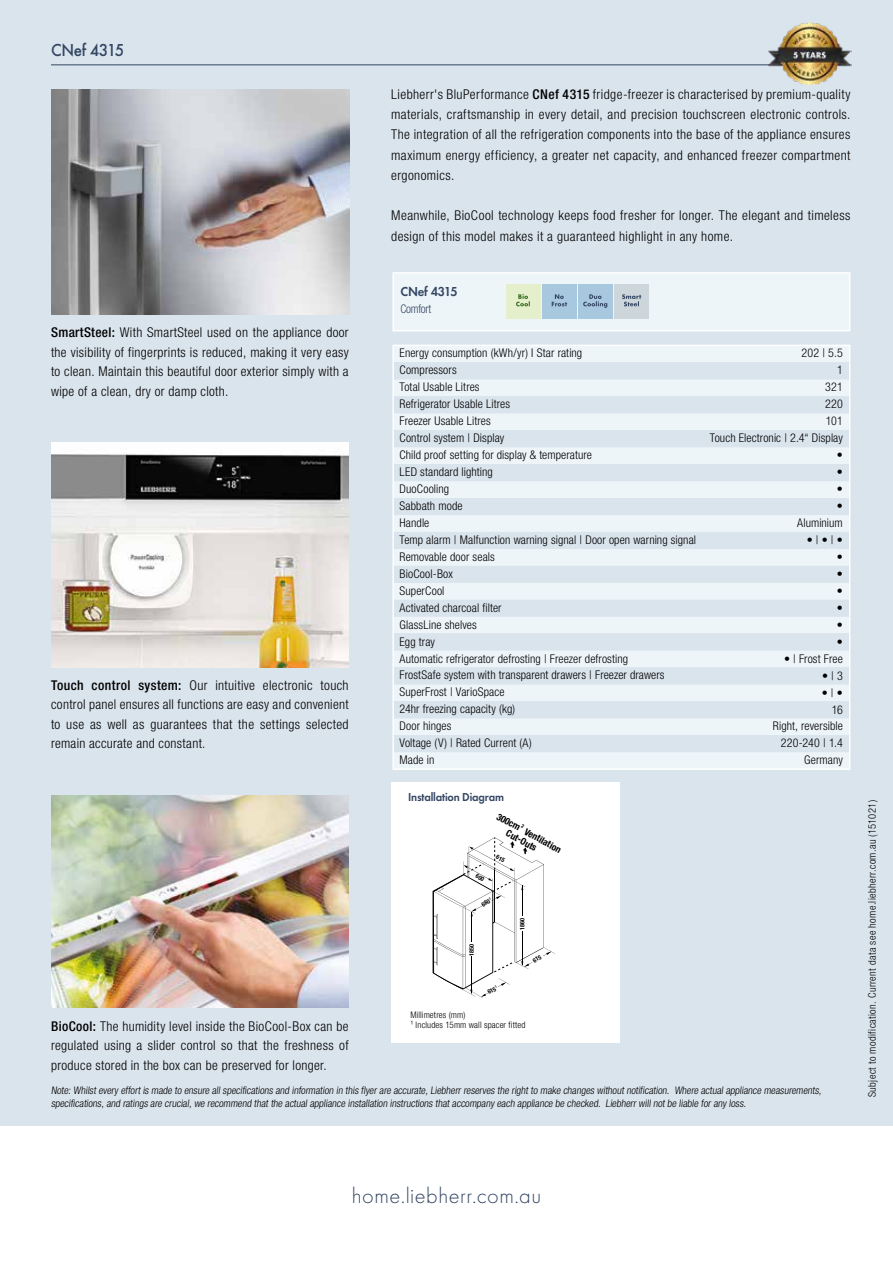
<style>
.page{position:relative;width:893px;height:1263px;background:#dae4ed}
.page>*{position:absolute;margin:0;border:0;box-sizing:border-box;transform-origin:0 0}
.t1{font:300 22.5px "Futura";letter-spacing:.02em;color:#344663}
.t2{font:500 18px "Futura";letter-spacing:-.025em;color:#344663;scale:.95 1}
.t3{font:300 condensed 13.5px/19.5px "Helvetica Neue LTW1 G";letter-spacing:.025em;color:#000;text-align:justify}
.t4{font:13.5px "Futura Dem";letter-spacing:-.015em;color:#344663;scale:.95 1}
.t5{font:300 condensed 12px/17px "Helvetica Neue LTW1 G";letter-spacing:.01em;color:#000;text-align:right}
.t6{font:12px "Futura Dem";letter-spacing:-.015em;color:#344663;scale:.95 1}
.t7{font:300 condensed 12px "Helvetica Neue LTW1 G";letter-spacing:-.025em;color:#344663;scale:.95 1}
.t8{font:300 condensed 10.5px/12.6px "Helvetica Neue LTW1 G";letter-spacing:.04em;color:#000}
.t9{font:700 condensed 9.6px "Helvetica Neue";color:#000}
.t10{font:300 condensed 9px/10.5px "Helvetica Neue LTW1 G";letter-spacing:.015em;color:#000}
.t11{font:700 condensed 6.15px "Helvetica Neue";color:#000}
.s1{font-weight:500}
</style>
<div class="page">
<div style="left:0;top:1127px;width:893px;height:136px;background:#fff"></div>
<div style="left:391px;top:782px;width:229px;height:261px;background:#fff"></div>
<img style="left:51px;top:795px;width:298px;height:213px">
<hr style="left:51px;top:64px;width:799px;height:1px;background:#344663">
<div style="left:394px;top:274px;width:455px;height:494px;background:#edf5f9"></div>
<svg style="left:393px;top:331px;width:457px;height:421px"></svg>
<hr style="left:392px;top:272px;width:458px;height:2px;background:#fff">
<hr style="left:392px;top:274px;width:2px;height:56px;background:#fff">
<hr style="left:849px;top:274px;width:1px;height:56px;background:#fff">
<hr style="left:392px;top:330px;width:458px;height:1px;background:#fff">
<svg style="left:392px;top:346px;width:2px;height:422px"></svg>
<svg style="left:849px;top:346px;width:1px;height:422px"></svg>
<hr style="left:392px;top:768px;width:458px;height:2px;background:#fff">
<hr style="left:392px;top:345px;width:458px;height:1px;background:#fff">
<div style="left:506px;top:285px;width:34px;height:34px;background:#e6efcc"></div>
<svg style="left:516px;top:294px;width:14px;height:12px"></svg>
<div style="left:542px;top:285px;width:34px;height:34px;background:#a8c8df"></div>
<svg style="left:552px;top:294px;width:15px;height:12px"></svg>
<div style="left:578px;top:285px;width:34px;height:34px;background:#a8c8df"></div>
<svg style="left:583px;top:294px;width:24px;height:14px"></svg>
<div style="left:614px;top:285px;width:34px;height:34px;background:#cdd6db"></div>
<svg style="left:622px;top:294px;width:19px;height:12px"></svg>
<img style="left:51px;top:89px;width:298px;height:226px">
<img style="left:51px;top:442px;width:298px;height:226px">
<img style="left:767px;top:23px;width:85px;height:61px">
<svg style="left:433px;top:837px;width:122px;height:161px"></svg>
<h2 class="t2" style="left:51px;top:39px;width:79px">CNef 4315</h2>
<p class="t3" style="left:51px;top:323px;width:299px"><span class="s1">SmartSteel:</span> With SmartSteel used on the appliance door the visibility of fingerprints is reduced, making it very easy to clean. Maintain this beautiful door exterior simply with a wipe of a clean, dry or damp cloth.</p>
<p class="t3" style="left:51px;top:675px;width:299px"><span class="s1">Touch control system:</span> Our intuitive electronic touch control panel ensures all functions are easy and convenient to use as well as guarantees that the settings selected remain accurate and constant.</p>
<p class="t3" style="left:51px;top:1016px;width:299px"><span class="s1">BioCool:</span> The humidity level inside the BioCool-Box can be regulated using a slider control so that the freshness of produce stored in the box can be preserved for longer.</p>
<p class="t3" style="left:391px;top:84px;width:461px;line-height:20.2px">Liebherr's BluPerformance <span class="s1">CNef 4315</span> fridge-freezer is characterised by premium-quality materials, craftsmanship in every detail, and precision touchscreen electronic controls.<br>The integration of all the refrigeration components into the base of the appliance ensures maximum energy efficiency, a greater net capacity, and enhanced freezer compartment ergonomics.</p>
<p class="t3" style="left:391px;top:206px;width:461px;line-height:20.2px">Meanwhile, BioCool technology keeps food fresher for longer. The elegant and timeless design of this model makes it a guaranteed highlight in any home.</p>
<p class="t4" style="left:400px;top:282px;width:62px">CNef 4315</p>
<p class="t7" style="left:400px;top:302px;width:34px">Comfort</p>
<p class="t5" style="left:399px;top:345px;width:298px;text-align:left">Energy consumption (kWh/yr) I Star rating<br>Compressors<br>Total Usable Litres<br>Refrigerator Usable Litres<br>Freezer Usable Litres<br>Control system | Display<br>Child proof setting for display &amp; temperature<br>LED standard lighting<br>DuoCooling<br>Sabbath mode<br>Handle<br>Temp alarm | Malfunction warning signal | Door open warning signal<br>Removable door seals<br>BioCool-Box<br>SuperCool<br>Activated charcoal filter<br>GlassLine shelves<br>Egg tray<br>Automatic refrigerator defrosting | Freezer defrosting<br>FrostSafe system with transparent drawers | Freezer drawers<br>SuperFrost | VarioSpace<br>24hr freezing capacity (kg)<br>Door hinges<br>Voltage (V) | Rated Current (A)<br>Made in</p>
<p class="t5" style="left:710px;top:345px;width:134px">202 | 5.5<br>1<br>321<br>220<br>101<br>Touch Electronic | 2.4“ Display •<br>•<br>•<br>•<br>Aluminium</p>
<p class="t5" style="left:837px;top:531px;width:7px;text-align:justify;text-indent:-30px">• | • | • • • • • • •</p>
<p class="t5" style="left:784px;top:650px;width:60px">• | Frost Free</p>
<p class="t5" style="left:822px;top:667px;width:22px">• | 3</p>
<p class="t5" style="left:773px;top:684px;width:71px">• | •<br>16<br>Right, reversible<br>220-240 | 1.4<br>Germany</p>
<p class="t6" style="left:408px;top:788px;width:102px">Installation Diagram</p>
<p class="t9" style="left:500px;top:810px;width:27px;rotate:29deg">300cm</p>
<p class="t9" style="left:510px;top:827px;width:35px;rotate:29deg">Cut-Outs</p>
<p class="t9" style="left:528px;top:826px;width:42px;rotate:29deg">Ventilation</p>
<p class="t11" style="left:480px;top:901px;width:12px;rotate:-29deg">680<sup>1</sup></p>
<p class="t11" style="left:468px;top:956px;width:13px;rotate:-90deg">1850</p>
<p class="t11" style="left:486px;top:989px;width:12px;rotate:-29deg">615<sup>1</sup></p>
<p class="t11" style="left:519px;top:930px;width:13px;rotate:-90deg">1860</p>
<p class="t10" style="left:410px;top:1009px;width:117px">Millimetres (mm)<br>¹ Includes 15mm wall spacer fitted</p>
<p class="t8" style="left:51px;top:1084px;width:774px">Note: Whilst every effort is made to ensure all specifications and information in this flyer are accurate, Liebherr reserves the right to make changes without notification. Where actual appliance measurements, specifications, and ratings are crucial, we recommend that the actual appliance installation instructions that accompany each appliance be checked. Liebherr will not be liable for any loss.</p>
<p class="t8" style="left:866px;top:1097px;width:299px;rotate:-90deg">Subject to modification. Current data see home.liebherr.com.au (151021)</p>
<h1 class="t1" style="left:352px;top:1183px;width:191px">home.liebherr.com.au</h1>
</div>
